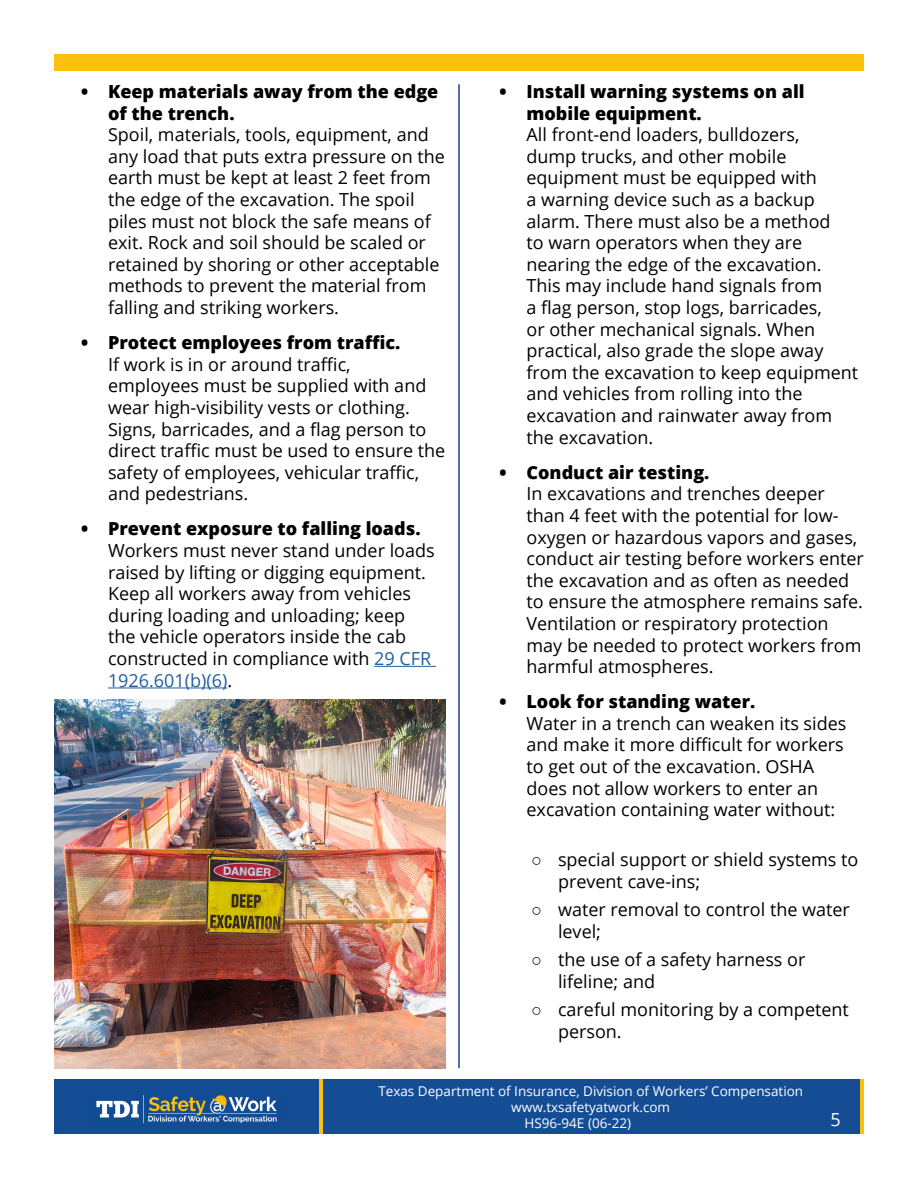
<style>
.page{position:relative;width:918px;height:1188px;background:#fff}
.page>*{position:absolute;margin:0;border:0;box-sizing:border-box;transform-origin:0 0}
.t1{font:18px/21.6px "Open Sans";color:#000}
.t2{font:800 18px/21.6px "Open Sans";color:#000}
.t3{font:18px "Open Sans";color:#fff}
.t4{font:13.5px "Open Sans";color:#fff}
.s1{color:#215e9e}
.s2{font-family:"Arial"}
</style>
<div class="page">
<img style="left:54px;top:700px;width:392px;height:368px">
<div style="left:54px;top:1080px;width:810px;height:54px;background:#154d94"></div>
<img style="left:96px;top:1095px;width:181px;height:29px">
<hr style="left:860px;top:1080px;width:4px;height:54px;background:#fec00f">
<hr style="left:319px;top:1080px;width:4px;height:54px;background:#fec00f">
<hr style="left:458px;top:84px;width:2px;height:984px;background:#25408f">
<div style="left:54px;top:54px;width:810px;height:17px;background:#fec00f"></div>
<hr style="left:374px;top:666px;width:62px;height:1px;background:#215e9e">
<hr style="left:108px;top:688px;width:119px;height:1px;background:#215e9e">
<h3 class="t2" style="left:108px;top:80px;width:332px;text-indent:-27px">• Keep materials away from the edge of the trench.</h3>
<p class="t1" style="left:108px;top:123px;width:338px">Spoil, materials, tools, equipment, and any load that puts extra pressure on the earth must be kept at least 2 feet from the edge of the excavation. The spoil piles must not block the safe means of exit. Rock and soil should be scaled or retained by shoring or other acceptable methods to prevent the material from falling and striking workers.</p>
<h3 class="t2" style="left:81px;top:331px;width:321px">• Protect employees from traffic.</h3>
<p class="t1" style="left:108px;top:353px;width:244px">If work is in or around traffic,</p>
<p class="t1" style="left:108px;top:375px;width:320px">employees must be supplied with and wear high-visibility vests or clothing.</p>
<p class="t1" style="left:108px;top:418px;width:339px">Signs, barricades, and a flag person to direct traffic must be used to ensure the safety of employees, vehicular traffic,</p>
<p class="t1" style="left:108px;top:483px;width:142px">and pedestrians.</p>
<h3 class="t2" style="left:81px;top:517px;width:341px">• Prevent exposure to falling loads.</h3>
<p class="t1" style="left:108px;top:539px;width:328px">Workers must never stand under loads raised by lifting or digging equipment.<br>Keep all workers away from vehicles during loading and unloading; keep the vehicle operators inside the cab constructed in compliance with <span class="s1">29 CFR 1926.601(b)(6)</span>.</p>
<h3 class="t2" style="left:526px;top:80px;width:280px;text-indent:-27px">• Install warning systems on all mobile equipment.</h3>
<p class="t1" style="left:526px;top:123px;width:333px">All front-end loaders, bulldozers,<br>dump trucks, and other mobile equipment must be equipped with<br>a warning device such as a backup alarm. There must also be a method<br>to warn operators when they are nearing the edge of the excavation.<br>This may include hand signals from<br>a flag person, stop logs, barricades,<br>or other mechanical signals. When practical, also grade the slope away from the excavation to keep equipment and vehicles from rolling into the excavation and rainwater away from the excavation.</p>
<h3 class="t2" style="left:500px;top:460px;width:211px">• Conduct air testing.</h3>
<p class="t1" style="left:526px;top:483px;width:339px">In excavations and trenches deeper than 4 feet with the potential for low&shy;oxygen or hazardous vapors and gases, conduct air testing before workers enter the excavation and as often as needed to ensure the atmosphere remains safe.<br>Ventilation or respiratory protection may be needed to protect workers from harmful atmospheres.</p>
<h3 class="t2" style="left:500px;top:690px;width:257px">• Look for standing water.</h3>
<p class="t1" style="left:526px;top:712px;width:322px">Water in a trench can weaken its sides</p>
<p class="t1" style="left:526px;top:734px;width:319px">and make it more difficult for workers</p>
<p class="t1" style="left:526px;top:755px;width:310px">to get out of the excavation. OSHA does not allow workers to enter an excavation containing water without:</p>
<p class="t1" style="left:558px;top:848px;width:302px;text-indent:-27px"><span class="s2">○</span> special support or shield systems to prevent cave-ins;</p>
<p class="t1" style="left:558px;top:898px;width:293px;text-indent:-27px"><span class="s2">○</span> water removal to control the water level;</p>
<p class="t1" style="left:558px;top:948px;width:249px;text-indent:-27px"><span class="s2">○</span> the use of a safety harness or lifeline; and</p>
<p class="t1" style="left:558px;top:998px;width:292px;text-indent:-27px"><span class="s2">○</span> careful monitoring by a competent person.</p>
<p class="t4" style="left:378px;top:1082px;width:426px">Texas Department of Insurance, Division of Workers’ Compensation</p>
<p class="t4" style="left:511px;top:1098px;width:160px">www.txsafetyatwork.com</p>
<p class="t4" style="left:524px;top:1114px;width:108px">HS96-94E (06-22)</p>
<p class="t3" style="left:831px;top:1107px;width:12px">5</p>
</div>
